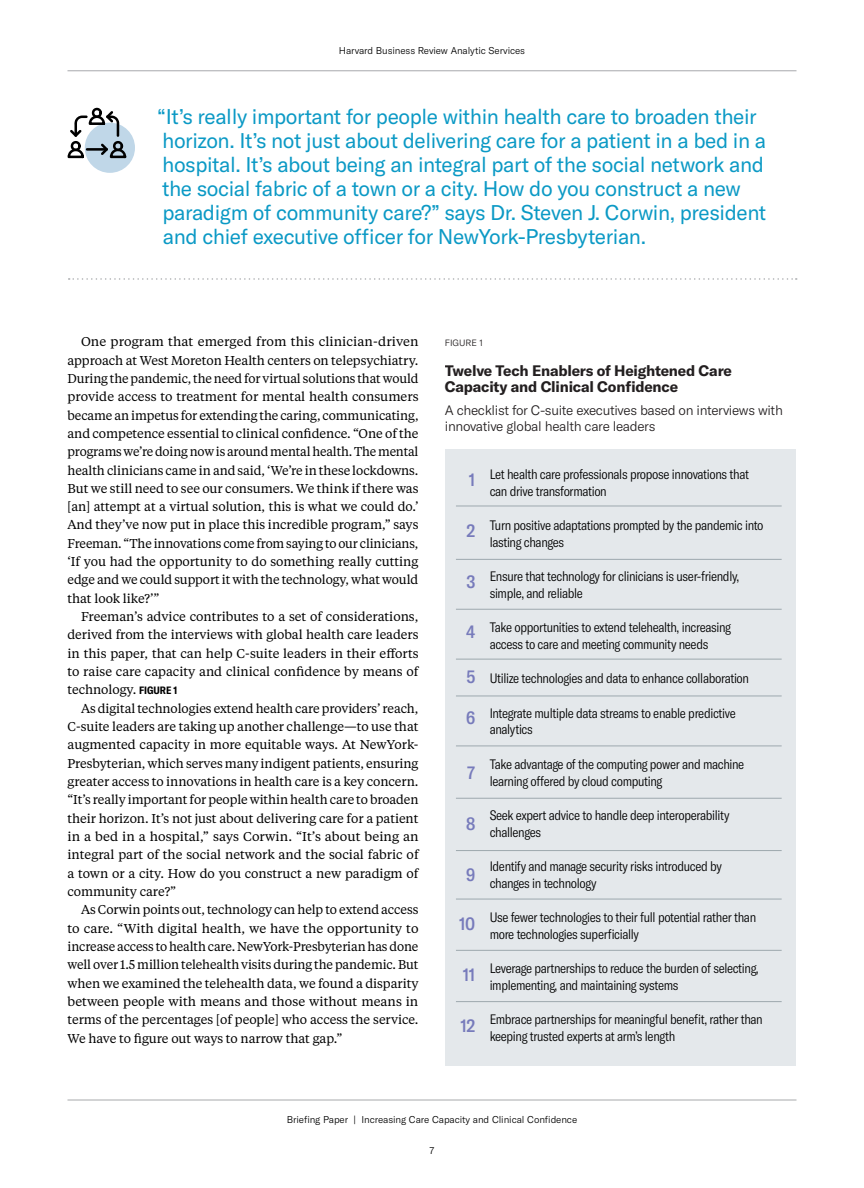
<style>
.page{position:relative;width:864px;height:1188px;background:#fff}
.page>*{position:absolute;margin:0;border:0;box-sizing:border-box;transform-origin:0 0}
.t1{font:21px/24px "GT America";letter-spacing:-.02em;color:#0b99c5}
.t2{font:500 condensed 18px "GT America";color:#777bbb}
.t3{font:700 15px/16.5px "GT America";letter-spacing:-.015em;color:#231f20}
.t4{font:300 condensed 13.5px/16.5px "GT America";letter-spacing:-.025em;color:#000}
.t5{font:300 13.5px/16.5px "GT America";letter-spacing:-.025em;color:#231f20}
.INT_BODY{font:12.75px/18.3px "Tiempos Text";letter-spacing:-.005em;color:#000;text-align:justify}
.t6{font:300 9.75px "GT America";letter-spacing:-.01em;color:#000}
.t7{font:300 9px "GT America";color:#231f20}
.s1{font-family:"GT America";font-weight:700;font-stretch:condensed;font-size:10.5px}
</style>
<div class="page">
<hr style="left:68px;top:1100px;width:728px;height:1px;background:#a7a9ac">
<hr style="left:68px;top:70px;width:728px;height:1px;background:#a7a9ac">
<div style="left:85px;top:123px;width:50px;height:50px;background:#c0d7e8;border-radius:50%"></div>
<svg style="left:69px;top:278px;width:728px;height:2px"></svg>
<div style="left:445px;top:450px;width:350px;height:616px;background:#e4e8eb"></div>
<hr style="left:456px;top:506px;width:326px;height:1px;background:#9da8ae">
<hr style="left:456px;top:559px;width:326px;height:1px;background:#9da8ae">
<hr style="left:456px;top:609px;width:326px;height:1px;background:#9da8ae">
<hr style="left:456px;top:659px;width:326px;height:1px;background:#9da8ae">
<hr style="left:456px;top:696px;width:326px;height:1px;background:#9da8ae">
<hr style="left:456px;top:746px;width:326px;height:1px;background:#9da8ae">
<hr style="left:456px;top:798px;width:326px;height:1px;background:#9da8ae">
<hr style="left:456px;top:850px;width:326px;height:1px;background:#9da8ae">
<hr style="left:456px;top:899px;width:326px;height:1px;background:#9da8ae">
<hr style="left:456px;top:950px;width:326px;height:1px;background:#9da8ae">
<hr style="left:456px;top:1001px;width:326px;height:1px;background:#9da8ae">
<svg style="left:68px;top:107px;width:58px;height:51px"></svg>
<p class="t6" style="left:339px;top:45px;width:188px">Harvard Business Review Analytic Services</p>
<p class="t1" style="left:157px;top:105px;width:611px">“It’s really important for people within health care to broaden their horizon. It’s not just about delivering care for a patient in a bed in a hospital. It’s about being an integral part of the social network and the social fabric of a town or a city. How do you construct a new paradigm of community care?” says Dr. Steven J. Corwin, president and chief executive officer for NewYork-Presbyterian.</p>
<p class="INT_BODY" style="left:68px;top:332px;width:353px;text-indent:14px">One program that emerged from this clinician-driven approach at West Moreton Health centers on telepsychiatry.<br>During the pandemic, the need for virtual solutions that would provide access to treatment for mental health consumers became an impetus for extending the caring, communicating, and competence essential to clinical confidence. “One of the programs we’re doing now is around mental health. The mental health clinicians came in and said, ‘We’re in these lockdowns.<br>But we still need to see our consumers. We think if there was [an] attempt at a virtual solution, this is what we could do.’ And they’ve now put in place this incredible program,” says Freeman. “The innovations come from saying to our clinicians, ‘If you had the opportunity to do something really cutting edge and we could support it with the technology, what would that look like?’”</p>
<p class="INT_BODY" style="left:68px;top:607px;width:353px;text-indent:14px">Freeman’s advice contributes to a set of considerations, derived from the interviews with global health care leaders in this paper, that can help C-suite leaders in their efforts to raise care capacity and clinical confidence by means of technology. <span class="s1">FIGURE 1</span></p>
<p class="INT_BODY" style="left:68px;top:699px;width:353px;text-indent:14px">As digital technologies extend health care providers’ reach, C-suite leaders are taking up another challenge—to use that augmented capacity in more equitable ways. At NewYork-Presbyterian, which serves many indigent patients, ensuring greater access to innovations in health care is a key concern. “It’s really important for people within health care to broaden their horizon. It’s not just about delivering care for a patient in a bed in a hospital,” says Corwin. “It’s about being an integral part of the social network and the social fabric of a town or a city. How do you construct a new paradigm of community care?”</p>
<p class="INT_BODY" style="left:68px;top:900px;width:353px;text-indent:14px">As Corwin points out, technology can help to extend access to care. “With digital health, we have the opportunity to increase access to health care. NewYork-Presbyterian has done well over 1.5 million telehealth visits during the pandemic. But when we examined the telehealth data, we found a disparity between people with means and those without means in terms of the percentages [of people] who access the service.<br>We have to figure out ways to narrow that gap.”</p>
<p class="t7" style="left:445px;top:337px;width:40px">FIGURE 1</p>
<p class="t3" style="left:445px;top:362px;width:289px">Twelve Tech Enablers of Heightened Care<br>Capacity and Clinical Confidence</p>
<p class="t5" style="left:445px;top:402px;width:340px">A checklist for C-suite executives based on interviews with innovative global health care leaders</p>
<p class="t4" style="left:490px;top:467px;width:261px">Let health care professionals propose innovations that can drive transformation</p>
<p class="t4" style="left:490px;top:518px;width:275px">Turn positive adaptations prompted by the pandemic into lasting changes</p>
<p class="t4" style="left:490px;top:569px;width:251px">Ensure that technology for clinicians is user-friendly, simple, and reliable</p>
<p class="t4" style="left:490px;top:620px;width:243px">Take opportunities to extend telehealth, increasing access to care and meeting community needs</p>
<p class="t4" style="left:490px;top:671px;width:261px">Utilize technologies and data to enhance collaboration</p>
<p class="t4" style="left:490px;top:705px;width:248px">Integrate multiple data streams to enable predictive analytics</p>
<p class="t4" style="left:490px;top:756px;width:256px">Take advantage of the computing power and machine learning offered by cloud computing</p>
<p class="t4" style="left:490px;top:807px;width:241px">Seek expert advice to handle deep interoperability challenges</p>
<p class="t4" style="left:490px;top:858px;width:234px">Identify and manage security risks introduced by changes in technology</p>
<p class="t4" style="left:490px;top:909px;width:268px">Use fewer technologies to their full potential rather than more technologies superficially</p>
<p class="t4" style="left:490px;top:960px;width:271px">Leverage partnerships to reduce the burden of selecting, implementing, and maintaining systems</p>
<p class="t4" style="left:490px;top:1011px;width:275px">Embrace partnerships for meaningful benefit, rather than keeping trusted experts at arm’s length</p>
<h2 class="t2" style="left:469px;top:469px;width:8px">1</h2>
<h2 class="t2" style="left:467px;top:520px;width:10px">2</h2>
<h2 class="t2" style="left:466px;top:570px;width:10px">3</h2>
<h2 class="t2" style="left:466px;top:621px;width:11px">4</h2>
<h2 class="t2" style="left:466px;top:666px;width:10px">5</h2>
<h2 class="t2" style="left:466px;top:707px;width:11px">6</h2>
<h2 class="t2" style="left:467px;top:762px;width:9px">7</h2>
<h2 class="t2" style="left:466px;top:813px;width:11px">8</h2>
<h2 class="t2" style="left:466px;top:864px;width:11px">9</h2>
<h2 class="t2" style="left:459px;top:913px;width:18px">10</h2>
<h2 class="t2" style="left:463px;top:963px;width:14px">11</h2>
<h2 class="t2" style="left:461px;top:1015px;width:16px">12</h2>
<p class="t6" style="left:287px;top:1114px;width:292px">Briefing Paper | Increasing Care Capacity and Clinical Confidence</p>
<p class="t6" style="left:430px;top:1145px;width:6px">7</p>
</div>
